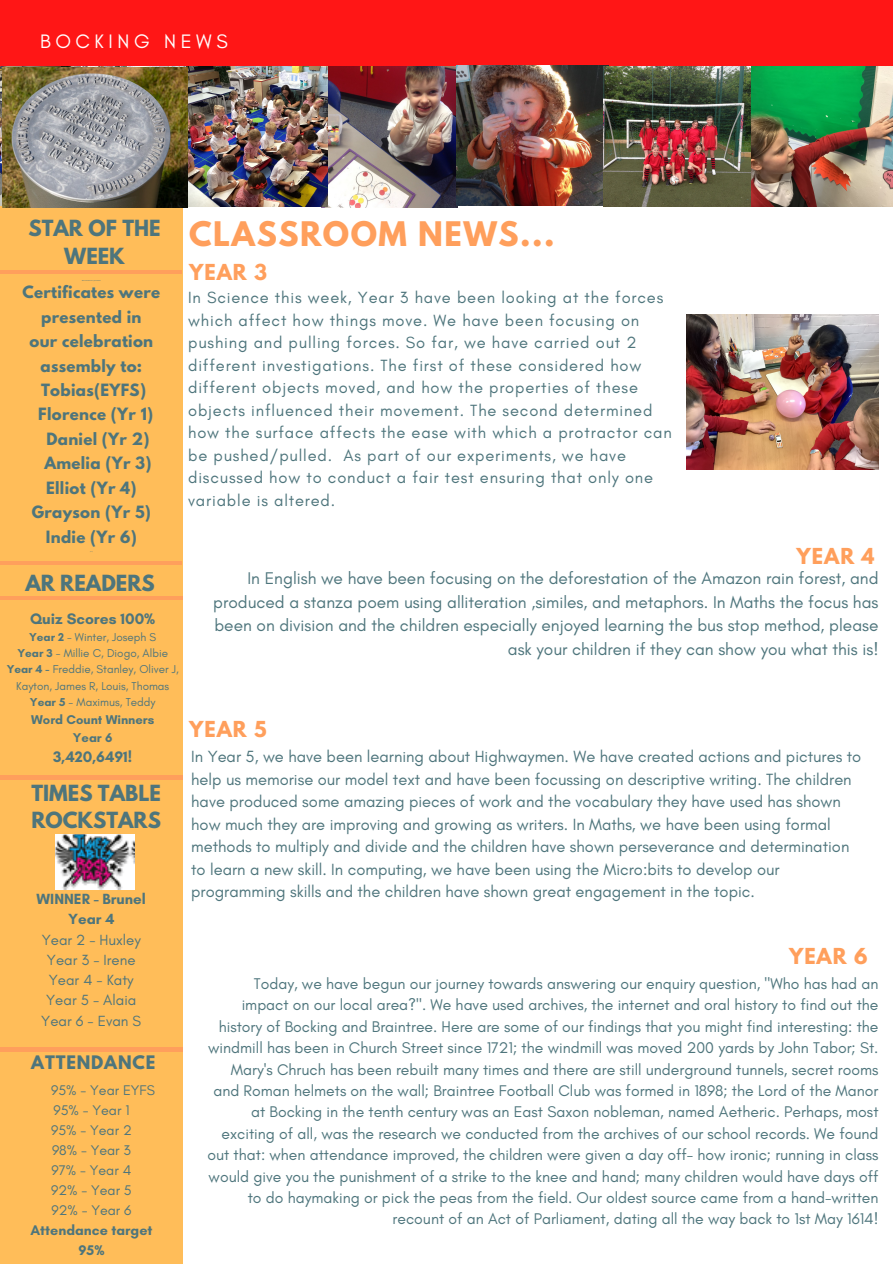
<style>
.page{position:relative;width:893px;height:1264px;background:#fff}
.page>*{position:absolute;margin:0;border:0;box-sizing:border-box;transform-origin:0 0}
.t1{font:700 30px "League Spartan";letter-spacing:.05em;color:#ff9f5c}
.t2{font:19.8px "Glacial Indifference";letter-spacing:.23em;color:#fff}
.t3{font:700 19.65px/27.2px "League Spartan";color:#4e757c;text-align:center}
.t4{font:700 19.5px "League Spartan";letter-spacing:.05em;color:#ff9f5c}
.t5{font:17.25px/23.7px "Glacial Indifference";color:#4e757c;text-align:right}
.t6{font:16.5px/22.5px "Glacial Indifference";color:#4e757c}
.t7{font:16.5px/22.5px "Glacial Indifference";letter-spacing:.05em;color:#4e757c}
.t8{font:700 16.5px "League Spartan";letter-spacing:.05em;color:#4e757c}
.t9{font:15.75px/21.3px "Glacial Indifference";color:#4e757c;text-align:right}
.t10{font:700 15.45px "Glacial Indifference";color:#4e757c}
.t11{font:700 15px "League Spartan";letter-spacing:.02em;color:#4e757c}
.t12{font:15px/20.2px "Glacial Indifference";color:#4e757c;text-align:center}
.t13{font:14.25px "Glacial Indifference";color:#4e757c}
.t14{font:700 14.25px "Glacial Indifference";color:#4e757c}
.t15{font:700 12.9px "Glacial Indifference";color:#4e757c}
.t16{font:11.7px/16.2px "Glacial Indifference";color:#4e757c;text-align:center}
.s1{font-weight:700}
</style>
<div class="page">
<div style="left:0;top:0;width:892px;height:66px;background:#ff1616"></div>
<img style="left:321px;top:67px;width:136px;height:141px">
<div style="left:0;top:206px;width:182px;height:1057px;background:#ffbd59"></div>
<hr style="left:0;top:596px;width:183px;height:3px;background:#ff9f5c">
<hr style="left:0;top:1047px;width:183px;height:4px;background:#ff9f5c">
<hr style="left:0;top:776px;width:183px;height:3px;background:#ff9f5c">
<img style="left:457px;top:65px;width:152px;height:141px">
<hr style="left:0;top:561px;width:181px;height:3px;background:#ff9f5c">
<img style="left:3px;top:67px;width:325px;height:140px">
<hr style="left:0;top:270px;width:181px;height:3px;background:#ff9f5c">
<img style="left:604px;top:67px;width:288px;height:139px">
<img style="left:56px;top:834px;width:78px;height:55px">
<img style="left:686px;top:314px;width:192px;height:155px">
<p class="t2" style="left:40px;top:29px;width:189px">BOCKING NEWS</p>
<h2 class="t3" style="left:28px;top:217px;width:133px">STAR OF THE<br>WEEK</h2>
<p class="t11" style="left:22px;top:285px;width:139px">Certificates were</p>
<p class="t11" style="left:41px;top:309px;width:102px">presented in</p>
<p class="t11" style="left:29px;top:333px;width:125px">our celebration</p>
<p class="t11" style="left:41px;top:358px;width:103px">assembly to:</p>
<p class="t11" style="left:41px;top:382px;width:106px">Tobias(EYFS)</p>
<p class="t11" style="left:38px;top:407px;width:116px">Florence (Yr 1)</p>
<p class="t11" style="left:46px;top:431px;width:104px">Daniel (Yr 2)</p>
<p class="t11" style="left:44px;top:456px;width:109px">Amelia (Yr 3)</p>
<p class="t11" style="left:46px;top:480px;width:92px">Elliot (Yr 4)</p>
<p class="t11" style="left:32px;top:504px;width:121px">Grayson (Yr 5)</p>
<p class="t11" style="left:46px;top:529px;width:92px">Indie (Yr 6)</p>
<p class="t3" style="left:25px;top:572px;width:131px">AR READERS</p>
<h6 class="t10" style="left:30px;top:609px;width:127px">Quiz Scores 100%</h6>
<p class="t16" style="left:29px;top:628px;width:129px"><span class="s1">Year 2</span> - Winter, Joseph S</p>
<h4 class="t16" style="left:17px;top:645px;width:152px"><span class="s1">Year 3</span> - Millie C, Diogo, Albie</h4>
<h6 class="t16" style="left:7px;top:661px;width:173px"><span class="s1">Year 4 -</span> Freddie, Stanley, Oliver J,<br>Kayton, James R, Louis, Thomas</h6>
<h2 class="t16" style="left:30px;top:693px;width:127px"><span class="s1">Year 5</span> - Maximus, Teddy</h2>
<h1 class="t15" style="left:31px;top:711px;width:125px">Word Count Winners</h1>
<h2 class="t15" style="left:73px;top:729px;width:41px">Year 6</h2>
<h5 class="t10" style="left:53px;top:747px;width:80px">3,420,6491!</h5>
<p class="t3" style="left:31px;top:781px;width:131px;text-align:left">TIMES TABLE<br>ROCKSTARS</p>
<p class="t12" style="left:37px;top:888px;width:111px"><span class="s1">WINNER - Brunel<br>Year 4<br></span>Year 2 - Huxley<br>Year 3 - Irene<br>Year 4 - Katy<br>Year 5 - Alaia<br>Year 6 - Evan S</p>
<p class="t8" style="left:31px;top:1053px;width:125px">ATTENDANCE</p>
<p class="t13" style="left:51px;top:1081px;width:105px">95% - Year EYFS</p>
<p class="t13" style="left:53px;top:1101px;width:77px">95% - Year 1</p>
<p class="t13" style="left:51px;top:1121px;width:82px">95% - Year 2</p>
<p class="t13" style="left:52px;top:1141px;width:80px">98% - Year 3</p>
<p class="t13" style="left:52px;top:1161px;width:81px">97% - Year 4</p>
<p class="t13" style="left:51px;top:1181px;width:82px">92% - Year 5</p>
<p class="t13" style="left:51px;top:1201px;width:82px">92% - Year 6</p>
<p class="t14" style="left:30px;top:1221px;width:123px">Attendance target</p>
<p class="t14" style="left:78px;top:1241px;width:27px">95%</p>
<p class="t1" style="left:189px;top:219px;width:367px">CLASSROOM NEWS...</p>
<p class="t4" style="left:189px;top:262px;width:80px">YEAR 3</p>
<p class="t7" style="left:188px;top:286px;width:485px">In Science this week, Year 3 have been looking at the forces which affect how things move. We have been focusing on pushing and pulling forces. So far, we have carried out 2 different investigations. The first of these considered how different objects moved, and how the properties of these objects influenced their movement. The second determined how the surface affects the ease with which a protractor can be pushed/pulled. As part of our experiments, we have discussed how to conduct a fair test ensuring that only one variable is altered.</p>
<p class="t4" style="left:796px;top:546px;width:80px">YEAR 4</p>
<p class="t5" style="left:213px;top:566px;width:666px">In English we have been focusing on the deforestation of the Amazon rain forest, and produced a stanza poem using alliteration ,similes, and metaphors. In Maths the focus has been on division and the children especially enjoyed learning the bus stop method, please ask your children if they can show you what this is!</p>
<p class="t4" style="left:189px;top:719px;width:79px">YEAR 5</p>
<p class="t6" style="left:191px;top:745px;width:671px">In Year 5, we have been learning about Highwaymen. We have created actions and pictures to help us memorise our model text and have been focussing on descriptive writing. The children have produced some amazing pieces of work and the vocabulary they have used has shown how much they are improving and growing as writers. In Maths, we have been using formal methods to multiply and divide and the children have shown perseverance and determination to learn a new skill. In computing, we have been using the Micro:bits to develop our programming skills and the children have shown great engagement in the topic.</p>
<h2 class="t4" style="left:789px;top:946px;width:80px">YEAR 6</h2>
<p class="t9" style="left:207px;top:972px;width:672px">Today, we have begun our journey towards answering our enquiry question, "Who has had an impact on our local area?". We have used archives, the internet and oral history to find out the history of Bocking and Braintree. Here are some of our findings that you might find interesting: the windmill has been in Church Street since 1721; the windmill was moved 200 yards by John Tabor; St.<br>Mary's Chruch has been rebuilt many times and there are still underground tunnels, secret rooms and Roman helmets on the wall; Braintree Football Club was formed in 1898; the Lord of the Manor at Bocking in the tenth century was an East Saxon nobleman, named Aetheric. Perhaps, most exciting of all, was the research we conducted from the archives of our school records. We found out that: when attendance improved, the children were given a day off- how ironic; running in class would give you the punishment of a strike to the knee and hand; many children would have days off to do haymaking or pick the peas from the field. Our oldest source came from a hand-written recount of an Act of Parliament, dating all the way back to 1st May 1614!</p>
</div>
